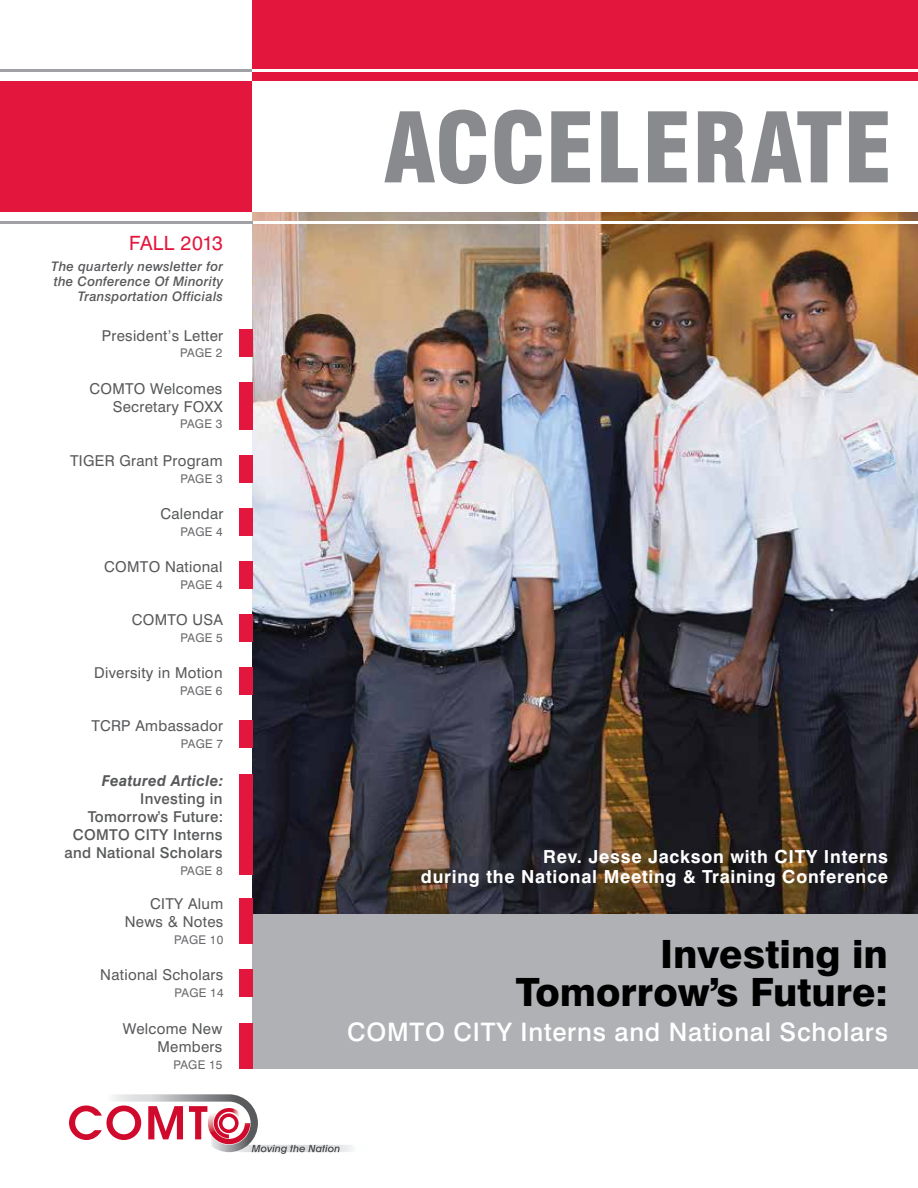
<style>
.page{position:relative;width:918px;height:1188px;background:#fff}
.page>*{position:absolute;margin:0;border:0;box-sizing:border-box;transform-origin:0 0}
.t1{font:900 condensed 94.5px "Swiss 721 BT";letter-spacing:.01em;color:#888a8d}
.t2{font:800 39px/38.2px "Swiss 721 BT";color:#000;text-align:right}
.t3{font:500 25.5px "Swiss 721 BT";letter-spacing:.03em;color:#fff}
.t4{font:19.65px "Swiss 721 BT";color:#e3173e}
.t5{font:700 18px/19.5px "Swiss 721 BT";letter-spacing:.04em;color:#fff;text-align:right}
.t6{font:15px/18px "Swiss 721 BT";letter-spacing:.02em;color:#58595b;text-align:right}
.t7{font:500 15px/18px "Swiss 721 BT";letter-spacing:.02em;color:#58595b;text-align:right}
.t8{font:italic 700 15px "Swiss 721 BT";letter-spacing:.02em;color:#58595b}
.t9{font:italic 500 13.2px/14.7px "Swiss 721 BT";letter-spacing:.02em;color:#58595b;text-align:right}
.t10{font:12px "Swiss 721 BT";letter-spacing:.02em;color:#696a6d}
</style>
<div class="page">
<div style="left:253px;top:0;width:665px;height:82px;background:#e3173e"></div>
<div style="left:253px;top:906px;width:665px;height:163px;background:#afb1b4"></div>
<img style="left:253px;top:212px;width:665px;height:702px">
<div style="left:0;top:81px;width:253px;height:131px;background:#e3173e"></div>
<div style="left:253px;top:81px;width:665px;height:131px;background:#fff"></div>
<svg style="left:69px;top:1094px;width:283px;height:60px"></svg>
<hr style="left:0;top:222px;width:918px;height:2px;background:#9fa1a4">
<hr style="left:254px;top:222px;width:664px;height:2px;background:#fff">
<hr style="left:0;top:69px;width:253px;height:2px;background:#9fa1a4">
<div style="left:239px;top:329px;width:14px;height:28px;background:#e3173e"></div>
<div style="left:239px;top:382px;width:14px;height:48px;background:#e3173e"></div>
<div style="left:239px;top:720px;width:14px;height:28px;background:#e3173e"></div>
<div style="left:239px;top:561px;width:14px;height:28px;background:#e3173e"></div>
<div style="left:239px;top:614px;width:14px;height:28px;background:#e3173e"></div>
<div style="left:239px;top:667px;width:14px;height:28px;background:#e3173e"></div>
<div style="left:239px;top:455px;width:14px;height:28px;background:#e3173e"></div>
<div style="left:239px;top:508px;width:14px;height:28px;background:#e3173e"></div>
<div style="left:239px;top:898px;width:14px;height:46px;background:#e3173e"></div>
<div style="left:239px;top:969px;width:14px;height:28px;background:#e3173e"></div>
<div style="left:239px;top:774px;width:14px;height:101px;background:#e3173e"></div>
<div style="left:239px;top:1023px;width:14px;height:46px;background:#e3173e"></div>
<hr style="left:253px;top:69px;width:665px;height:2px;background:#fff">
<h3 class="t4" style="left:129px;top:231px;width:96px">FALL 2013</h3>
<p class="t9" style="left:51px;top:259px;width:173px">The quarterly newsletter for the Conference Of Minority<br>Transportation Officials</p>
<p class="t6" style="left:102px;top:326px;width:123px">President’s Letter</p>
<p class="t10" style="left:180px;top:345px;width:44px">PAGE 2</p>
<p class="t6" style="left:89px;top:379px;width:135px">COMTO Welcomes<br>Secretary FOXX</p>
<p class="t10" style="left:180px;top:416px;width:44px">PAGE 3</p>
<p class="t6" style="left:70px;top:452px;width:154px">TIGER Grant Program</p>
<p class="t10" style="left:180px;top:471px;width:44px">PAGE 3</p>
<p class="t6" style="left:160px;top:505px;width:65px">Calendar</p>
<p class="t10" style="left:181px;top:524px;width:44px">PAGE 4</p>
<p class="t6" style="left:104px;top:558px;width:120px">COMTO National</p>
<p class="t10" style="left:181px;top:577px;width:44px">PAGE 4</p>
<p class="t6" style="left:132px;top:611px;width:93px">COMTO USA</p>
<p class="t10" style="left:180px;top:630px;width:44px">PAGE 5</p>
<p class="t6" style="left:94px;top:664px;width:130px">Diversity in Motion</p>
<p class="t10" style="left:180px;top:683px;width:44px">PAGE 6</p>
<p class="t6" style="left:91px;top:717px;width:133px">TCRP Ambassador</p>
<p class="t10" style="left:181px;top:736px;width:44px">PAGE 7</p>
<p class="t8" style="left:102px;top:772px;width:123px">Featured Article:</p>
<p class="t7" style="left:65px;top:790px;width:160px">Investing in<br>Tomorrow’s Future:<br>COMTO CITY Interns and National Scholars</p>
<p class="t10" style="left:180px;top:863px;width:44px">PAGE 8</p>
<p class="t6" style="left:125px;top:895px;width:100px">CITY Alum<br>News &amp; Notes</p>
<p class="t10" style="left:174px;top:932px;width:51px">PAGE 10</p>
<p class="t6" style="left:100px;top:966px;width:124px">National Scholars</p>
<p class="t10" style="left:174px;top:985px;width:51px">PAGE 14</p>
<p class="t6" style="left:123px;top:1020px;width:101px">Welcome New<br>Members</p>
<p class="t10" style="left:173px;top:1057px;width:51px">PAGE 15</p>
<h1 class="t1" style="left:384px;top:91px;width:510px">ACCELERATE</h1>
<p class="t5" style="left:421px;top:847px;width:469px">Rev. Jesse Jackson with CITY Interns<br>during the National Meeting &amp; Training Conference</p>
<h2 class="t2" style="left:516px;top:935px;width:374px">Investing in<br>Tomorrow’s Future:</h2>
<h3 class="t3" style="left:347px;top:1017px;width:542px">COMTO CITY Interns and National Scholars</h3>
</div>
